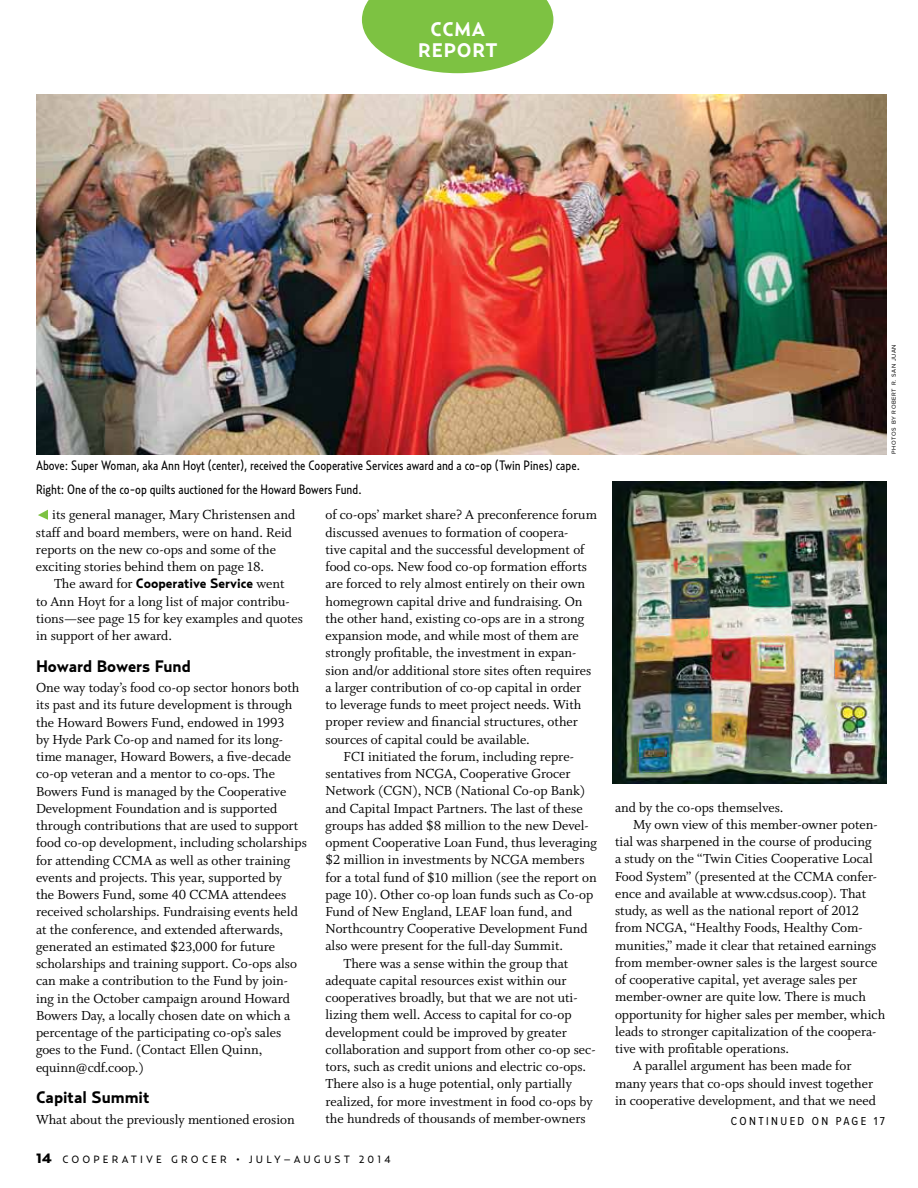
<style>
.page{position:relative;width:918px;height:1188px;background:#fff}
.page>*{position:absolute;margin:0;border:0;box-sizing:border-box;transform-origin:0 0}
.t1{font:700 19.5px/21px "Relay";color:#fff}
.t2{font:700 16.5px "Relay";letter-spacing:-.005em;color:#000}
.t3{font:14.7px/17.2px "Whitman Roman LF";color:#000}
.t4{font:13.5px/24px "Relay Cond";color:#000}
.t5{font:700 13.5px "Relay";color:#000}
.t6{font:condensed 12px "Proxima Nova";letter-spacing:.2em;color:#000}
.t7{font:10.5px "Relay";letter-spacing:.3em;color:#000}
.t8{font:6px "Proxima Nova";letter-spacing:.1em;color:#000}
.s1{font-family:"Whitman Roman LF";font-weight:400;font-size:14.7px}
.s2{font-family:"Relay Wide";font-weight:900;font-size:13.5px}
.s3{font-family:"Proxima Nova"}
</style>
<div class="page">
<svg style="left:362px;top:0;width:191px;height:73px"></svg>
<img style="left:613px;top:481px;width:273px;height:302px">
<img style="left:36px;top:94px;width:850px;height:361px">
<svg style="left:38px;top:510px;width:10px;height:10px"></svg>
<h1 class="t1" style="left:418px;top:18px;width:69px;text-indent:12px">ccma repor</h1>
<h1 class="t1" style="left:486px;top:39px;width:14px">t</h1>
<p class="t4" style="left:36px;top:453px;width:545px">Above: Super Woman, aka Ann Hoyt (center), received the Cooperative Services award and a co-op (Twin Pines) cape.<br>Right: One of the co-op quilts auctioned for the Howard Bowers Fund.</p>
<p class="t3" style="left:36px;top:507px;width:261px;text-indent:16px">its general manager, Mary Christensen and staff and board members, were on hand. Reid reports on the new co-ops and some of the exciting stories behind them on page 18.</p>
<p class="t5" style="left:54px;top:575px;width:232px"><span class="s1">The award for</span> Cooperative Service <span class="s1">went</span></p>
<p class="t3" style="left:36px;top:593px;width:269px">to Ann Hoyt for a long list of major contribu&shy;tions—see page 15 for key examples and quotes in support of her award.</p>
<p class="t2" style="left:36px;top:656px;width:156px">Howard Bowers Fund</p>
<p class="t3" style="left:36px;top:679px;width:272px">One way today’s food co-op sector honors both its past and its future development is through the Howard Bowers Fund, endowed in 1993<br>by Hyde Park Co-op and named for its long&shy;time manager, Howard Bowers, a five-decade co-op veteran and a mentor to co-ops. The Bowers Fund is managed by the Cooperative Development Foundation and is supported through contributions that are used to support food co-op development, including scholarships for attending CCMA as well as other training events and projects. This year, supported by<br>the Bowers Fund, some 40 CCMA attendees received scholarships. Fundraising events held at the conference, and extended afterwards, generated an estimated $23,000 for future scholarships and training support. Co-ops also can make a contribution to the Fund by join&shy;ing in the October campaign around Howard Bowers Day, a locally chosen date on which a percentage of the participating co-op’s sales goes to the Fund. (Contact Ellen Quinn, equinn@cdf.coop.)</p>
<p class="t2" style="left:36px;top:1087px;width:115px">Capital Summit</p>
<p class="t3" style="left:36px;top:1111px;width:260px">What about the previously mentioned erosion</p>
<p class="t3" style="left:326px;top:507px;width:273px">of co-ops’ market share? A preconference forum</p>
<p class="t3" style="left:326px;top:524px;width:244px">discussed avenues to formation of coopera-</p>
<p class="t3" style="left:326px;top:541px;width:260px">tive capital and the successful development of</p>
<p class="t3" style="left:326px;top:558px;width:263px">food co-ops. New food co-op formation efforts</p>
<p class="t3" style="left:326px;top:576px;width:261px">are forced to rely almost entirely on their own</p>
<p class="t3" style="left:326px;top:593px;width:259px">homegrown capital drive and fundraising. On</p>
<p class="t3" style="left:326px;top:610px;width:260px">the other hand, existing co-ops are in a strong</p>
<p class="t3" style="left:326px;top:627px;width:255px">expansion mode, and while most of them are</p>
<p class="t3" style="left:326px;top:645px;width:252px">strongly profitable, the investment in expan-</p>
<p class="t3" style="left:326px;top:662px;width:267px">sion and/or additional store sites often requires</p>
<p class="t3" style="left:326px;top:679px;width:257px">a larger contribution of co-op capital in order</p>
<p class="t3" style="left:326px;top:696px;width:257px">to leverage funds to meet project needs. With</p>
<p class="t3" style="left:326px;top:714px;width:254px">proper review and financial structures, other</p>
<p class="t3" style="left:326px;top:731px;width:206px">sources of capital could be available.</p>
<p class="t3" style="left:344px;top:748px;width:232px">FCI initiated the forum, including repre-</p>
<p class="t3" style="left:326px;top:765px;width:247px">sentatives from NCGA, Cooperative Grocer</p>
<p class="t3" style="left:326px;top:782px;width:261px">Network (CGN), NCB (National Co-op Bank)</p>
<p class="t3" style="left:326px;top:800px;width:259px">and Capital Impact Partners. The last of these</p>
<p class="t3" style="left:326px;top:817px;width:265px">groups has added $8 million to the new Devel-</p>
<p class="t3" style="left:326px;top:834px;width:273px">opment Cooperative Loan Fund, thus leveraging</p>
<p class="t3" style="left:326px;top:851px;width:261px">$2 million in investments by NCGA members</p>
<p class="t3" style="left:326px;top:869px;width:273px">for a total fund of $10 million (see the report on</p>
<p class="t3" style="left:326px;top:886px;width:269px">page 10). Other co-op loan funds such as Co-op</p>
<p class="t3" style="left:326px;top:903px;width:248px">Fund of New England, LEAF loan fund, and</p>
<p class="t3" style="left:326px;top:920px;width:264px">Northcountry Cooperative Development Fund</p>
<p class="t3" style="left:326px;top:938px;width:239px">also were present for the full-day Summit.</p>
<p class="t3" style="left:344px;top:955px;width:226px">There was a sense within the group that</p>
<p class="t3" style="left:326px;top:972px;width:243px">adequate capital resources exist within our</p>
<p class="t3" style="left:326px;top:989px;width:253px">cooperatives broadly, but that we are not uti-</p>
<p class="t3" style="left:326px;top:1007px;width:248px">lizing them well. Access to capital for co-op</p>
<p class="t3" style="left:326px;top:1024px;width:243px">development could be improved by greater</p>
<p class="t3" style="left:326px;top:1041px;width:271px">collaboration and support from other co-op sec-</p>
<p class="t3" style="left:326px;top:1058px;width:262px">tors, such as credit unions and electric co-ops.</p>
<p class="t3" style="left:326px;top:1076px;width:248px">There also is a huge potential, only partially</p>
<p class="t3" style="left:326px;top:1093px;width:269px">realized, for more investment in food co-ops by</p>
<p class="t3" style="left:326px;top:1110px;width:262px">the hundreds of thousands of member-owners</p>
<p class="t7" style="left:36px;top:1153px;width:44px"><span class="s2">14</span> C OOPERATI</p>
<p class="t7" style="left:146px;top:1153px;width:45px">VE GROCER</p>
<p class="t7" style="left:236px;top:1153px;width:107px"><span class="s3">•</span> JULY–AUG UST</p>
<p class="t7" style="left:359px;top:1153px;width:33px">2014</p>
<p class="t8" style="left:891px;top:454px;width:110px;rotate:-90deg">Photos by Robert R. San Juan</p>
<p class="t3" style="left:615px;top:799px;width:170px">and by the co-ops themselves.</p>
<p class="t3" style="left:633px;top:816px;width:246px">My own view of this member-owner poten-</p>
<p class="t3" style="left:615px;top:833px;width:258px">tial was sharpened in the course of producing</p>
<p class="t3" style="left:615px;top:851px;width:259px">a study on the “Twin Cities Cooperative Local</p>
<p class="t3" style="left:615px;top:868px;width:264px">Food System” (presented at the CCMA confer-</p>
<p class="t3" style="left:615px;top:885px;width:253px">ence and available at www.cdsus.coop). That</p>
<p class="t3" style="left:615px;top:902px;width:246px">study, as well as the national report of 2012</p>
<p class="t3" style="left:615px;top:920px;width:249px">from NCGA, “Healthy Foods, Healthy Com-</p>
<p class="t3" style="left:615px;top:937px;width:263px">munities,” made it clear that retained earnings</p>
<p class="t3" style="left:615px;top:954px;width:264px">from member-owner sales is the largest source</p>
<p class="t3" style="left:615px;top:971px;width:244px">of cooperative capital, yet average sales per</p>
<p class="t3" style="left:615px;top:989px;width:252px">member-owner are quite low. There is much</p>
<p class="t3" style="left:615px;top:1006px;width:272px">opportunity for higher sales per member, which</p>
<p class="t3" style="left:615px;top:1023px;width:263px">leads to stronger capitalization of the coopera-</p>
<p class="t3" style="left:615px;top:1040px;width:176px">tive with profitable operations.</p>
<p class="t3" style="left:633px;top:1058px;width:220px">A parallel argument has been made for</p>
<p class="t3" style="left:615px;top:1075px;width:260px">many years that co-ops should invest together</p>
<p class="t3" style="left:615px;top:1092px;width:262px">in cooperative development, and that we need</p>
<p class="t6" style="left:731px;top:1115px;width:27px">CONTIN</p>
<p class="t6" style="left:780px;top:1115px;width:17px">UED</p>
<p class="t6" style="left:812px;top:1115px;width:33px">ON PAGE</p>
<p class="t6" style="left:874px;top:1115px;width:13px">17</p>
</div>
